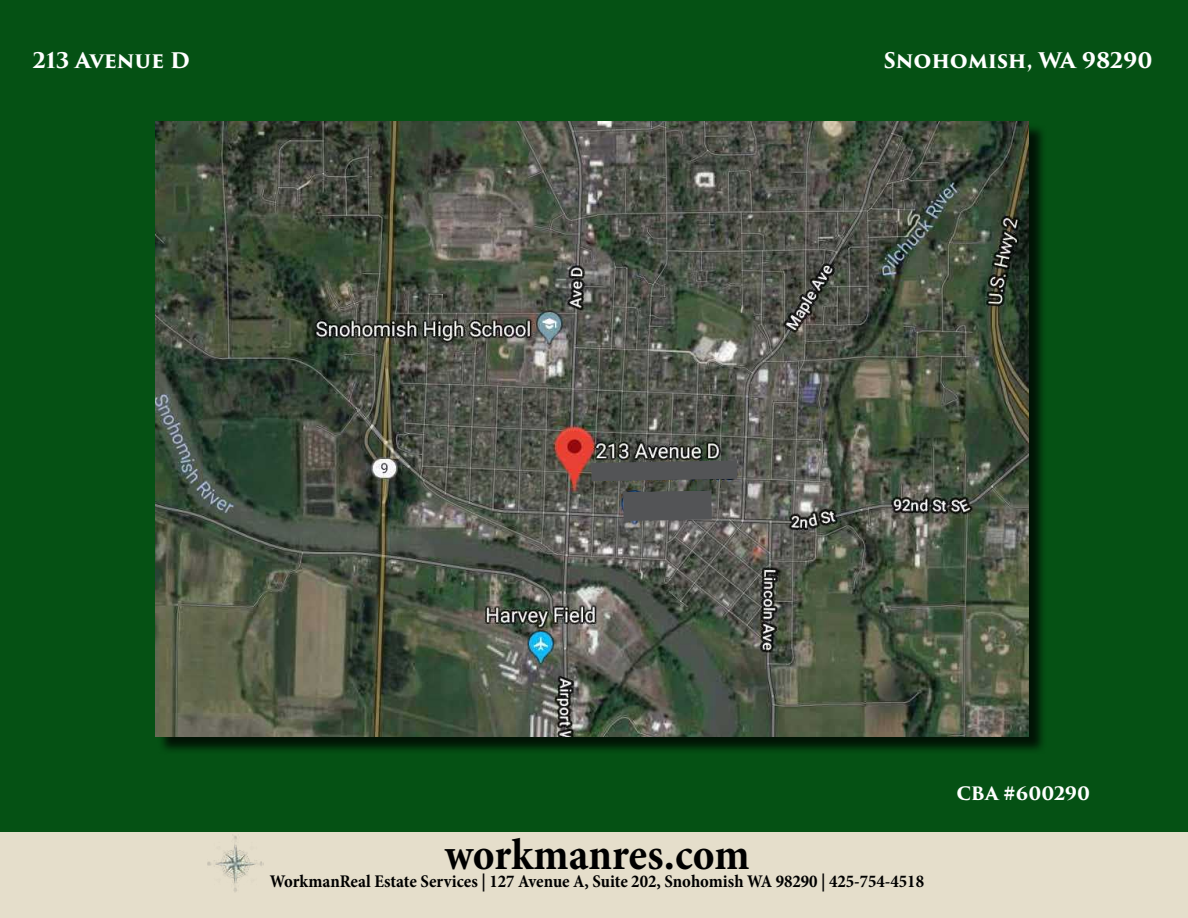
<style>
.page{position:relative;width:1188px;height:918px;background:#fff}
.page>*{position:absolute;margin:0;border:0;box-sizing:border-box;transform-origin:0 0}
.t1{font:700 condensed 45px "Minion Pro";color:#000}
.t2{font:700 21px "Trajan Pro 3";letter-spacing:-.01em;color:#fff}
.t3{font:700 condensed 18px "Minion Pro";color:#000}
.t4{font:700 18px "Trajan Pro 3";color:#fff}
</style>
<div class="page">
<div style="left:0;top:832px;width:1188px;height:86px;background:#e5decb"></div>
<div style="left:0;top:0;width:1188px;height:832px;background:#055114"></div>
<img style="left:207px;top:835px;width:57px;height:57px">
<div style="left:158px;top:124px;width:889px;height:631px;background:#000;opacity:.75"></div>
<img style="left:155px;top:121px;width:873px;height:615px">
<div style="left:623px;top:491px;width:89px;height:30px;background:#535456"></div>
<div style="left:697px;top:477px;width:12px;height:13px;background:#454e44"></div>
<svg style="left:591px;top:460px;width:146px;height:21px"></svg>
<p class="t2" style="left:32px;top:45px;width:159px">213 Avenue D</p>
<p class="t2" style="left:884px;top:45px;width:270px">Snohomish, WA 98290</p>
<h1 class="t1" style="left:444px;top:823px;width:307px">workmanres.com</h1>
<p class="t3" style="left:270px;top:868px;width:656px">WorkmanReal Estate Services | 127 Avenue A, Suite 202, Snohomish WA 98290 | 425-754-4518</p>
<p class="t4" style="left:956px;top:780px;width:135px">CBA #600290</p>
</div>
